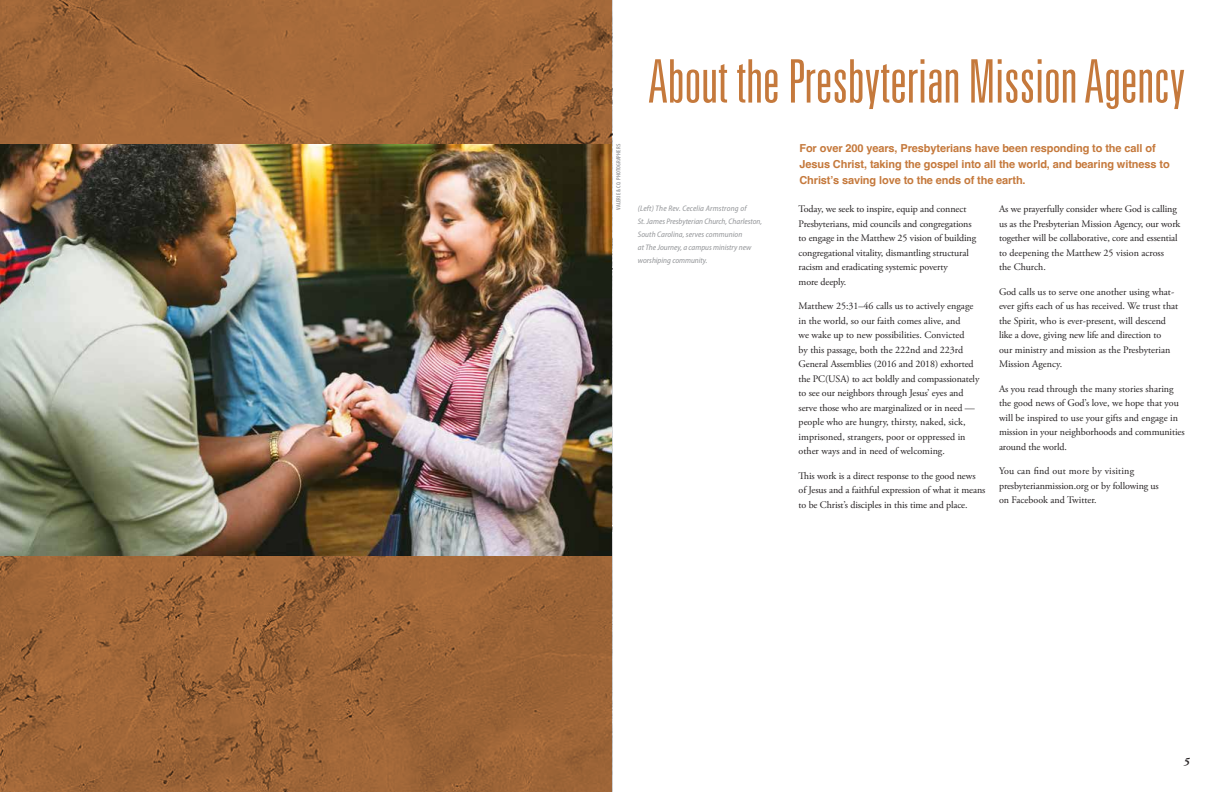
<style>
.page{position:relative;width:1224px;height:792px;background:#fff}
.page>*{position:absolute;margin:0;border:0;box-sizing:border-box;transform-origin:0 0}
.t1{font:300 ultra-condensed 60px "Univers";color:#c5793c}
.BODY{font:700 11px/16px "Helvetica";letter-spacing:-.01em;color:#c5793c}
.SUB-HEADS_TO_BODY_CO{font:italic 700 11px "Adobe Garamond Pro";color:#231f20}
.BODY-2{font:10px/14.5px "Adobe Garamond Pro";letter-spacing:-.01em;color:#231f20}
.t2{font:italic semi-condensed 8px/13px "Myriad Pro";color:#939598}
.SUB-HEADS_TO_BODY_CO-2{font:600 condensed 6px "Myriad Pro";letter-spacing:.03em;color:#939598}
</style>
<div class="page">
<svg style="left:0;top:0;width:612px;height:792px;background:#9f6537"></svg>
<img style="left:0;top:144px;width:612px;height:412px">
<p class="SUB-HEADS_TO_BODY_CO-2" style="left:615px;top:210px;width:67px;rotate:-90deg">VALERIE &amp; CO. PHOTOGRAPHERS</p>
<p class="t1" style="left:648px;top:50px;width:539px">About the Presbyterian Mission Agency</p>
<p class="BODY" style="left:799px;top:142px;width:372px">For over 200 years, Presbyterians have been responding to the call of<br>Jesus Christ, taking the gospel into all the world, and bearing witness to<br>Christ’s saving love to the ends of the earth.</p>
<p class="t2" style="left:638px;top:202px;width:126px">(Left) The Rev. Cecelia Armstrong of<br>St. James Presbyterian Church, Charleston, South Carolina, serves communion<br>at The Journey, a campus ministry new worshiping community.</p>
<p class="BODY-2" style="left:799px;top:202px;width:179px">Today, we seek to inspire, equip and connect Presbyterians, mid councils and congregations to engage in the Matthew 25 vision of building congregational vitality, dismantling structural racism and eradicating systemic poverty<br>more deeply.</p>
<p class="BODY-2" style="left:799px;top:299px;width:182px">Matthew 25:31–46 calls us to actively engage in the world, so our faith comes alive, and<br>we wake up to new possibilities. Convicted<br>by this passage, both the 222nd and 223rd General Assemblies (2016 and 2018) exhorted the PC(USA) to act boldly and compassionately to see our neighbors through Jesus’ eyes and serve those who are marginalized or in need — people who are hungry, thirsty, naked, sick, imprisoned, strangers, poor or oppressed in other ways and in need of welcoming.</p>
<p class="BODY-2" style="left:799px;top:469px;width:188px">This work is a direct response to the good news of Jesus and a faithful expression of what it means to be Christ’s disciples in this time and place.</p>
<p class="BODY-2" style="left:999px;top:202px;width:183px">As we prayerfully consider where God is calling us as the Presbyterian Mission Agency, our work together will be collaborative, core and essential to deepening the Matthew 25 vision across<br>the Church.</p>
<p class="BODY-2" style="left:999px;top:285px;width:181px">God calls us to serve one another using what&shy;ever gifts each of us has received. We trust that the Spirit, who is ever-present, will descend like a dove, giving new life and direction to<br>our ministry and mission as the Presbyterian Mission Agency.</p>
<p class="BODY-2" style="left:999px;top:382px;width:187px">As you read through the many stories sharing the good news of God’s love, we hope that you will be inspired to use your gifts and engage in mission in your neighborhoods and communities around the world.</p>
<p class="BODY-2" style="left:999px;top:464px;width:161px">You can find out more by visiting presbyterianmission.org or by following us on Facebook and Twitter.</p>
<p class="SUB-HEADS_TO_BODY_CO" style="left:1184px;top:755px;width:7px">5</p>
</div>
